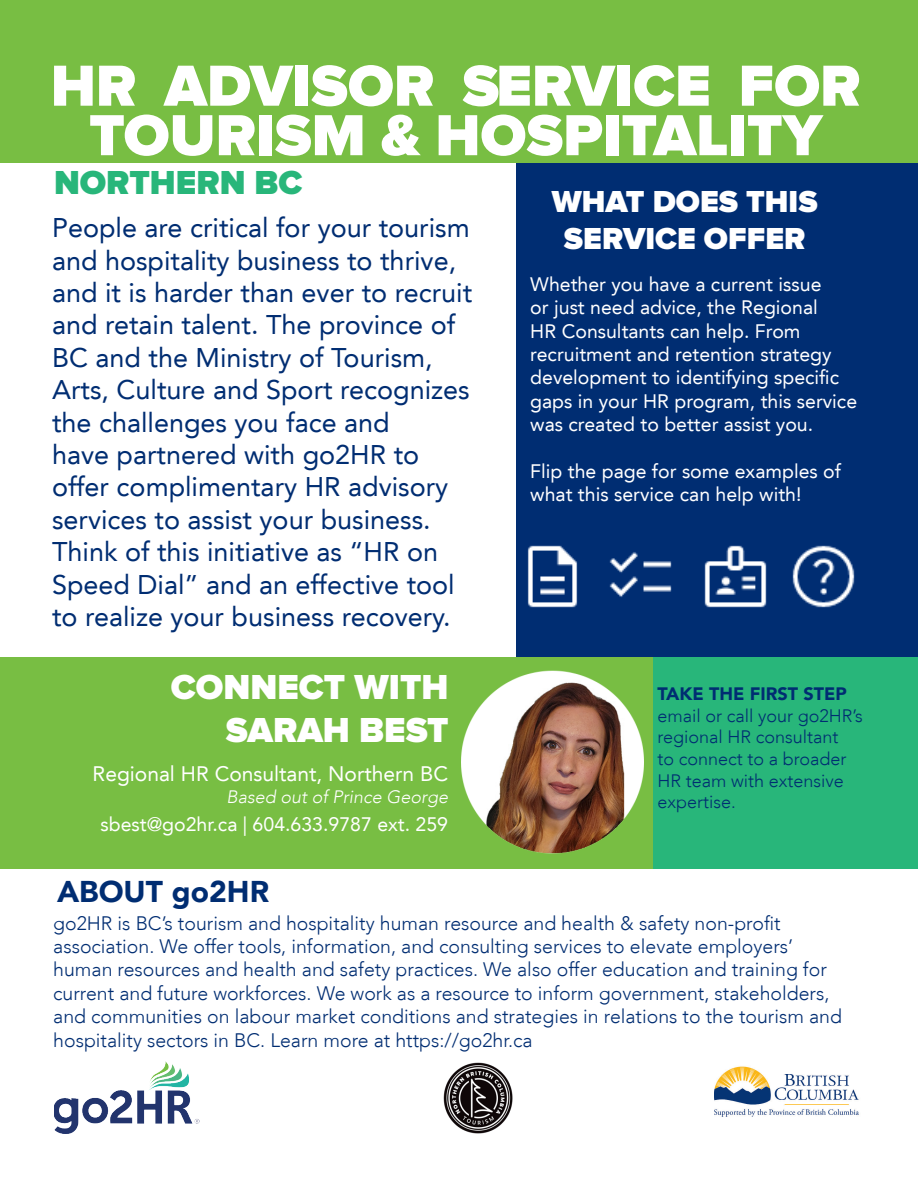
<style>
.page{position:relative;width:918px;height:1188px;background:#fff}
.page>*{position:absolute;margin:0;border:0;box-sizing:border-box;transform-origin:0 0}
.t1{font:900 60px/49.5px "Proxima Nova";color:#fff;text-align:center}
.t2{font:900 36px "Proxima Nova";color:#fff}
.t3{font:900 34.5px "Proxima Nova";color:#28b67a}
.t4{font:900 31.5px "Proxima Nova";color:#fff}
.t5{font:900 30px "Avenir LT";color:#002d72}
.t6{font:27px/32.4px "Avenir LT";color:#002d72}
.t7{font:21px "Avenir LT";color:#fff}
.t8{font:300 19.5px/23.4px "Avenir LT";color:#002d72}
.t9{font:19.5px/23.4px "Avenir LT";color:#fff}
.t10{font:300 18px/21.6px "Avenir LT";color:#002d72}
.t11{font:italic 300 18px "Avenir LT";color:#fff}
.s1{font-weight:900}
</style>
<div class="page">
<div style="left:653px;top:656px;width:265px;height:212px;background:#28b67a"></div>
<div style="left:517px;top:0;width:401px;height:656px;background:#002d72"></div>
<div style="left:0;top:657px;width:652px;height:211px;background:#78be43"></div>
<img style="left:462px;top:670px;width:181px;height:184px">
<img style="left:704px;top:545px;width:63px;height:63px">
<img style="left:609px;top:552px;width:63px;height:45px">
<img style="left:527px;top:545px;width:51px;height:63px">
<img style="left:792px;top:545px;width:63px;height:63px">
<img style="left:54px;top:1061px;width:145px;height:73px">
<img style="left:714px;top:1066px;width:145px;height:51px">
<img style="left:443px;top:1062px;width:70px;height:72px">
<div style="left:0;top:0;width:918px;height:162px;background:#78be43"></div>
<p class="t1" style="left:51px;top:63px;width:811px">HR ADVISOR SERVICE FOR<br>TOURISM &amp; HOSPITALITY</p>
<p class="t3" style="left:54px;top:162px;width:250px">NORTHERN BC</p>
<p class="t6" style="left:52px;top:212px;width:422px">People are critical for your tourism and hospitality business to thrive, and it is harder than ever to recruit and retain talent. The province of BC and the Ministry of Tourism, Arts, Culture and Sport recognizes the challenges you face and<br>have partnered with go2HR to offer complimentary HR advisory services to assist your business.<br>Think of this initiative as “HR on Speed Dial” and an effective tool to realize your business recovery.</p>
<p class="t2" style="left:171px;top:666px;width:279px">CONNECT WITH</p>
<p class="t2" style="left:226px;top:709px;width:224px">SARAH BEST</p>
<p class="t7" style="left:93px;top:762px;width:357px">Regional HR Consultant, Northern BC</p>
<p class="t11" style="left:226px;top:786px;width:223px">Based out of Prince George</p>
<p class="t9" style="left:100px;top:812px;width:349px">sbest@go2hr.ca | 604.633.9787 ext. 259</p>
<p class="t4" style="left:552px;top:183px;width:267px">WHAT DOES THIS</p>
<p class="t4" style="left:564px;top:221px;width:243px">SERVICE OFFER</p>
<p class="t9" style="left:530px;top:272px;width:328px">Whether you have a current issue<br>or just need advice, the Regional<br>HR Consultants can help. From recruitment and retention strategy development to identifying specific gaps in your HR program, this service was created to better assist you.</p>
<p class="t9" style="left:530px;top:460px;width:312px">Flip the page for some examples of what this service can help with!</p>
<p class="t10" style="left:657px;top:683px;width:207px"><span class="s1">TAKE THE FIRST STEP </span>email or call your go2HR’s regional HR consultant<br>to connect to a broader<br>HR team with extensive expertise.</p>
<p class="t5" style="left:57px;top:874px;width:214px">ABOUT go2HR</p>
<p class="t8" style="left:53px;top:911px;width:790px">go2HR is BC’s tourism and hospitality human resource and health &amp; safety non-profit association. We offer tools, information, and consulting services to elevate employers’ human resources and health and safety practices. We also offer education and training for current and future workforces. We work as a resource to inform government, stakeholders, and communities on labour market conditions and strategies in relations to the tourism and hospitality sectors in BC. Learn more at https://go2hr.ca</p>
</div>
